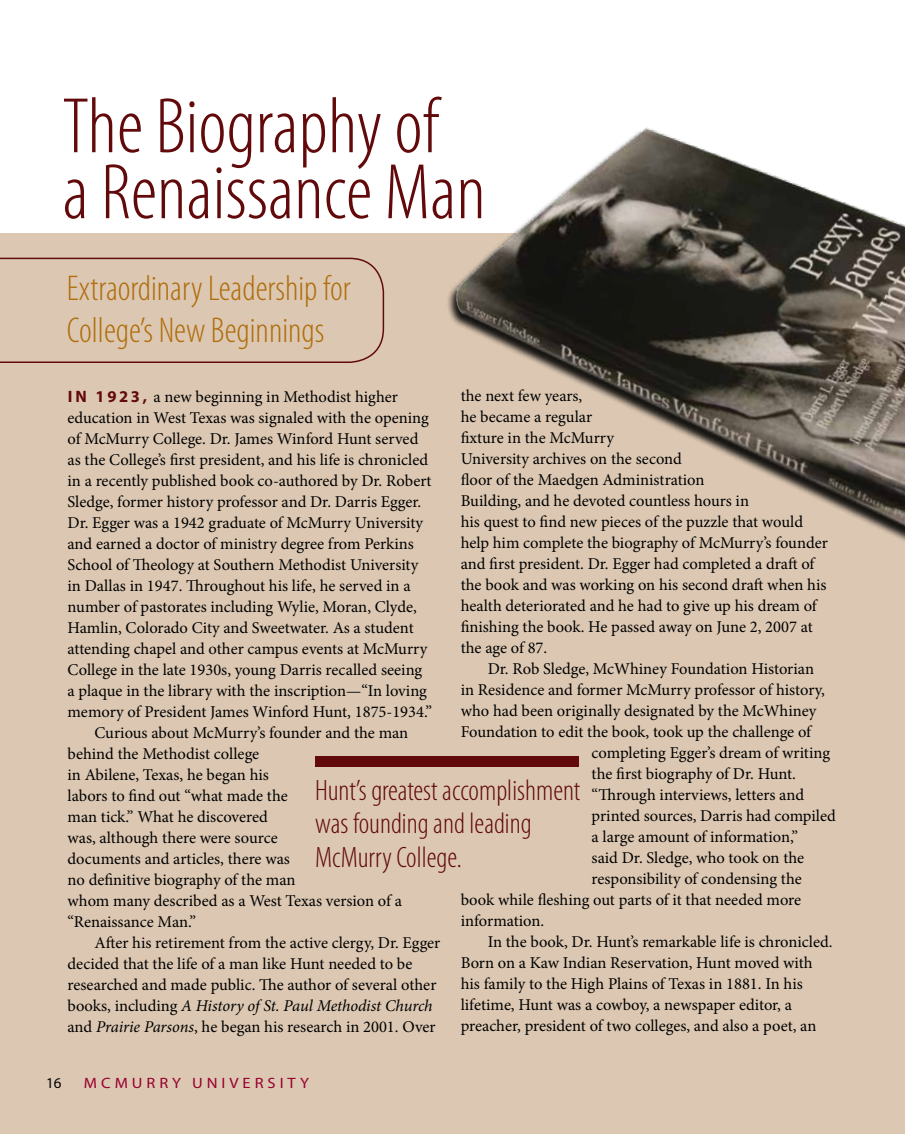
<style>
.page{position:relative;width:905px;height:1134px;background:#fff}
.page>*{position:absolute;margin:0;border:0;box-sizing:border-box;transform-origin:0 0}
.t1{font:300 condensed 79.5px/66px "Myriad Pro";color:#620a0b}
.t2{font:300 condensed 36px/42px "Myriad Pro";color:#b06e0e}
.t3{font:300 condensed 29.55px/33.9px "Myriad Pro";color:#620a0b}
.t4{font:16.5px/21px "Minion Pro";color:#000}
.t5{font:italic 16.5px "Minion Pro";letter-spacing:-.01em;color:#000}
.t6{font:15px "Myriad Pro";color:#98002e;scale:1.1 1}
.t7{font:15px "Myriad Pro";color:#000}
.s1{font-family:"Myriad Pro";font-weight:700;color:#620a0b}
.s2{font-style:normal}
.s3{font-style:italic}
</style>
<div class="page">
<div style="left:0;top:234px;width:904px;height:900px;background:#dcc8b2"></div>
<svg style="left:0;top:258px;width:384px;height:105px"></svg>
<img style="left:413px;top:127px;width:491px;height:414px">
<div style="left:315px;top:756px;width:263px;height:11px;background:#620a0b"></div>
<h1 class="t1" style="left:63px;top:93px;width:425px">The Biography of<br>a Renaissance Man</h1>
<h2 class="t2" style="left:67px;top:267px;width:285px">Extraordinary Leadership for<br>College’s New Beginnings</h2>
<p class="t4" style="left:460px;top:386px;width:369px">the next few years,<br>he became a regular<br>fixture in the McMurry<br>University archives on the second<br>floor of the Maedgen Administration<br>Building, and he devoted countless hours in<br>his quest to find new pieces of the puzzle that would help him complete the biography of McMurry’s founder and first president. Dr. Egger had completed a draft of the book and was working on his second draft when his health deteriorated and he had to give up his dream of finishing the book. He passed away on June 2, 2007 at the age of 87.</p>
<p class="t4" style="left:487px;top:659px;width:328px">Dr. Rob Sledge, McWhiney Foundation Historian</p>
<p class="t4" style="left:460px;top:680px;width:366px">in Residence and former McMurry professor of history,</p>
<p class="t4" style="left:460px;top:701px;width:357px">who had been originally designated by the McWhiney</p>
<p class="t4" style="left:460px;top:722px;width:352px">Foundation to edit the book, took up the challenge of</p>
<p class="t4" style="left:591px;top:743px;width:240px">completing Egger’s dream of writing</p>
<p class="t4" style="left:591px;top:764px;width:206px">the first biography of Dr. Hunt.</p>
<p class="t4" style="left:591px;top:785px;width:214px">“Through interviews, letters and</p>
<p class="t4" style="left:591px;top:806px;width:246px">printed sources, Darris had compiled</p>
<p class="t4" style="left:591px;top:827px;width:208px">a large amount of information,”</p>
<p class="t4" style="left:591px;top:848px;width:214px">said Dr. Sledge, who took on the</p>
<p class="t4" style="left:591px;top:869px;width:212px">responsibility of condensing the</p>
<p class="t4" style="left:460px;top:890px;width:342px">book while fleshing out parts of it that needed more</p>
<p class="t4" style="left:460px;top:911px;width:85px">information.</p>
<p class="t4" style="left:487px;top:932px;width:346px">In the book, Dr. Hunt’s remarkable life is chronicled.</p>
<p class="t4" style="left:460px;top:953px;width:353px">Born on a Kaw Indian Reservation, Hunt moved with</p>
<p class="t4" style="left:460px;top:974px;width:343px">his family to the High Plains of Texas in 1881. In his</p>
<p class="t4" style="left:460px;top:995px;width:333px">lifetime, Hunt was a cowboy, a newspaper editor, a</p>
<p class="t4" style="left:460px;top:1016px;width:357px">preacher, president of two colleges, and also a poet, an</p>
<p class="t4" style="left:68px;top:386px;width:332px"><span class="s1">I n 1 9 2 3 ,</span> a new beginning in Methodist higher</p>
<p class="t4" style="left:67px;top:407px;width:363px">education in West Texas was signaled with the opening</p>
<p class="t4" style="left:67px;top:428px;width:352px">of McMurry College. Dr. James Winford Hunt served</p>
<p class="t4" style="left:67px;top:449px;width:362px">as the College’s first president, and his life is chronicled</p>
<p class="t4" style="left:67px;top:470px;width:365px">in a recently published book co-authored by Dr. Robert</p>
<p class="t4" style="left:67px;top:491px;width:355px">Sledge, former history professor and Dr. Darris Egger.</p>
<p class="t4" style="left:67px;top:512px;width:357px">Dr. Egger was a 1942 graduate of McMurry University</p>
<p class="t4" style="left:67px;top:533px;width:348px">and earned a doctor of ministry degree from Perkins</p>
<p class="t4" style="left:67px;top:554px;width:352px">School of Theology at Southern Methodist University</p>
<p class="t4" style="left:67px;top:575px;width:344px">in Dallas in 1947. Throughout his life, he served in a</p>
<p class="t4" style="left:67px;top:596px;width:351px">number of pastorates including Wylie, Moran, Clyde,</p>
<p class="t4" style="left:67px;top:617px;width:348px">Hamlin, Colorado City and Sweetwater. As a student</p>
<p class="t4" style="left:67px;top:638px;width:361px">attending chapel and other campus events at McMurry</p>
<p class="t4" style="left:67px;top:659px;width:356px">College in the late 1930s, young Darris recalled seeing</p>
<p class="t4" style="left:67px;top:680px;width:361px">a plaque in the library with the inscription—“In loving</p>
<p class="t4" style="left:67px;top:701px;width:366px">memory of President James Winford Hunt, 1875-1934.”</p>
<p class="t4" style="left:94px;top:722px;width:315px">Curious about McMurry’s founder and the man</p>
<p class="t4" style="left:67px;top:743px;width:193px">behind the Methodist college</p>
<p class="t4" style="left:67px;top:764px;width:203px">in Abilene, Texas, he began his</p>
<p class="t4" style="left:67px;top:785px;width:222px">labors to find out “what made the</p>
<p class="t4" style="left:67px;top:806px;width:202px">man tick.” What he discovered</p>
<p class="t4" style="left:67px;top:827px;width:212px">was, although there were source</p>
<p class="t4" style="left:67px;top:848px;width:224px">documents and articles, there was</p>
<p class="t4" style="left:67px;top:869px;width:229px">no definitive biography of the man</p>
<p class="t4" style="left:67px;top:890px;width:336px">whom many described as a West Texas version of a</p>
<p class="t4" style="left:67px;top:911px;width:130px">“Renaissance Man.”</p>
<p class="t4" style="left:94px;top:932px;width:347px">After his retirement from the active clergy, Dr. Egger</p>
<p class="t4" style="left:67px;top:953px;width:346px">decided that the life of a man like Hunt needed to be</p>
<p class="t4" style="left:67px;top:974px;width:370px">researched and made public. The author of several other</p>
<p class="t5" style="left:67px;top:994px;width:366px"><span class="s2">books, including</span> A History of St. Paul Methodist Church</p>
<p class="t4" style="left:67px;top:1016px;width:369px">and <span class="s3">Prairie Parsons</span>, he began his research in 2001. Over</p>
<h3 class="t3" style="left:315px;top:773px;width:267px">Hunt’s greatest accomplishment was founding and leading<br>McMurry College.</h3>
<p class="t7" style="left:46px;top:1073px;width:17px">16</p>
<p class="t6" style="left:84px;top:1073px;width:56px">MC MURR</p>
<p class="t6" style="left:172px;top:1073px;width:43px">Y UNIVERSIT</p>
<p class="t6" style="left:300px;top:1073px;width:10px">Y</p>
</div>
